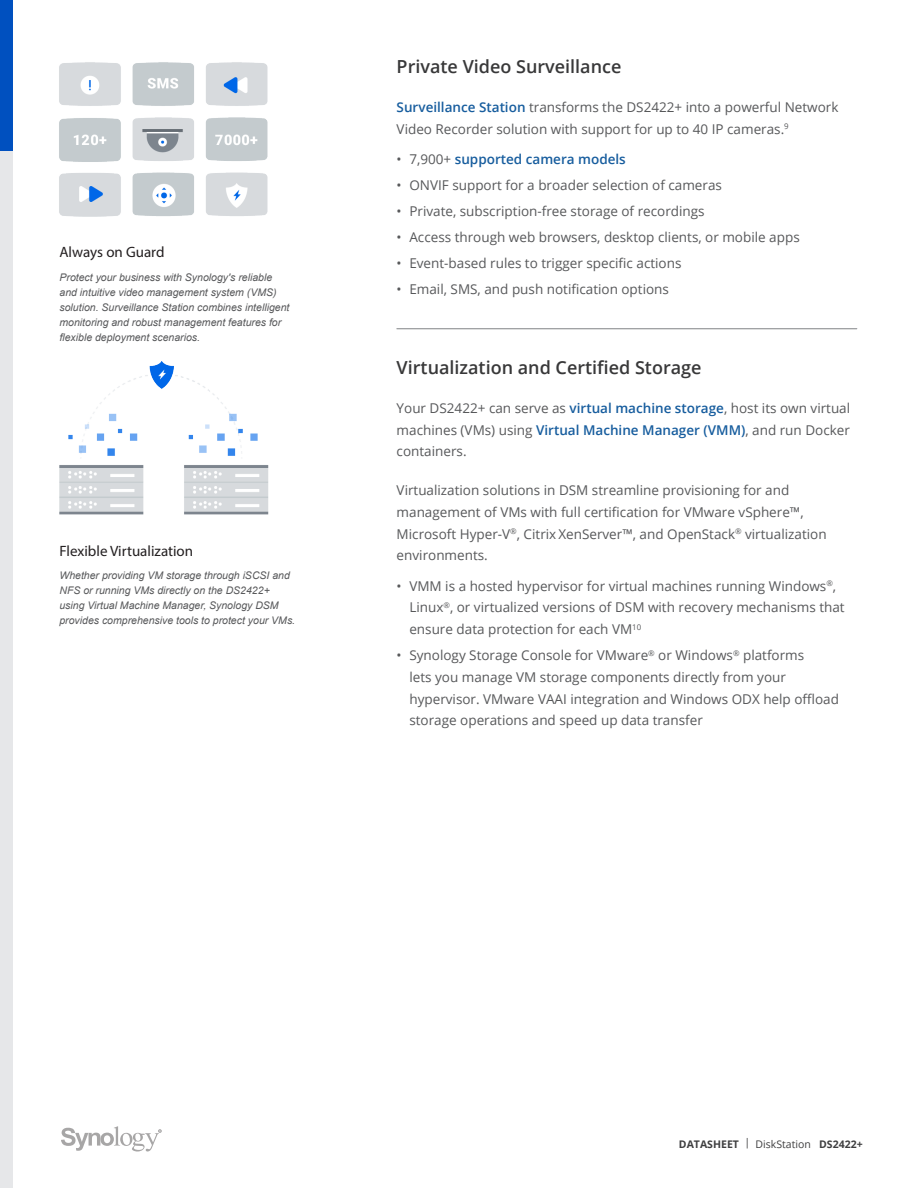
<style>
.page{position:relative;width:918px;height:1188px;background:#fff}
.page>*{position:absolute;margin:0;border:0;box-sizing:border-box;transform-origin:0 0}
.Chapter_Title{font:600 18px "Open Sans";color:#383839}
.Graphic_Title{font:15px "Myriad Pro";color:#231f20}
.Body_Content{font:13.5px/21.8px "Open Sans";color:#57585a}
.t1{font:600 13.5px "Open Sans";color:#175d9e}
.Graphic_Text{font:italic 10.5px/15px "Arial";color:#57585a}
.t2{font:700 10.5px "Open Sans";color:#3e3e3f}
.s1{font-weight:600;color:#175d9e}
.s2{font-weight:400;color:#57585a}
.s3{font-weight:400}
</style>
<div class="page">
<div style="left:0;top:150px;width:13px;height:1038px;background:#e6e7e9"></div>
<div style="left:0;top:0;width:13px;height:150px;background:#0050bf"></div>
<svg style="left:61px;top:1126px;width:101px;height:26px"></svg>
<hr style="left:397px;top:329px;width:460px;height:1px;background:#808285">
<img style="left:59px;top:361px;width:210px;height:154px">
<img style="left:59px;top:62px;width:209px;height:155px">
<p class="Graphic_Title" style="left:60px;top:243px;width:106px">Always on Guard</p>
<p class="Graphic_Text" style="left:60px;top:270px;width:231px">Protect your business with Synology's reliable and intuitive video management system (VMS) solution. Surveillance Station combines intelligent monitoring and robust management features for flexible deployment scenarios.</p>
<p class="Graphic_Title" style="left:59px;top:542px;width:135px">Flexible Virtualization</p>
<p class="Graphic_Text" style="left:59px;top:568px;width:237px">Whether providing VM storage through iSCSI and NFS or running VMs directly on the DS2422+ using Virtual Machine Manager, Synology DSM provides comprehensive tools to protect your VMs.</p>
<p class="Chapter_Title" style="left:397px;top:54px;width:226px">Private Video Surveillance</p>
<p class="Body_Content" style="left:397px;top:96px;width:443px"><span class="s1">Surveillance Station</span> transforms the DS2422+ into a powerful Network<br>Video Recorder solution with support for up to 40 IP cameras.<sup>9</sup></p>
<p class="t1" style="left:397px;top:150px;width:231px"><span class="s2">• 7,900+</span> supported camera models</p>
<p class="Body_Content" style="left:397px;top:174px;width:327px">• ONVIF support for a broader selection of cameras</p>
<p class="Body_Content" style="left:397px;top:200px;width:310px">• Private, subscription-free storage of recordings</p>
<p class="Body_Content" style="left:397px;top:226px;width:405px">• Access through web browsers, desktop clients, or mobile apps</p>
<p class="Body_Content" style="left:397px;top:252px;width:286px">• Event-based rules to trigger specific actions</p>
<p class="Body_Content" style="left:397px;top:278px;width:274px">• Email, SMS, and push notification options</p>
<p class="Chapter_Title" style="left:397px;top:355px;width:306px">Virtualization and Certified Storage</p>
<p class="Body_Content" style="left:397px;top:397px;width:455px;text-align:justify">Your DS2422+ can serve as <span class="s1">virtual machine storage</span>, host its own virtual machines (VMs) using <span class="s1">Virtual Machine Manager (VMM)</span>, and run Docker containers.</p>
<p class="Body_Content" style="left:397px;top:479px;width:432px">Virtualization solutions in DSM streamline provisioning for and management of VMs with full certification for VMware vSphere™, Microsoft Hyper-V<sup>®</sup>, Citrix XenServer™, and OpenStack<sup>®</sup> virtualization environments.</p>
<p class="Body_Content" style="left:409px;top:574px;width:437px;text-indent:-13px">• VMM is a hosted hypervisor for virtual machines running Windows<sup>®</sup>,<br>Linux<sup>®</sup>, or virtualized versions of DSM with recovery mechanisms that ensure data protection for each VM<sup>10</sup></p>
<p class="Body_Content" style="left:409px;top:644px;width:431px;text-indent:-13px">• Synology Storage Console for VMware<sup>®</sup> or Windows<sup>®</sup> platforms<br>lets you manage VM storage components directly from your hypervisor. VMware VAAI integration and Windows ODX help offload storage operations and speed up data transfer</p>
<p class="t2" style="left:679px;top:1136px;width:185px">DATASHEET <span class="s3">| DiskStation</span> DS2422+</p>
</div>
